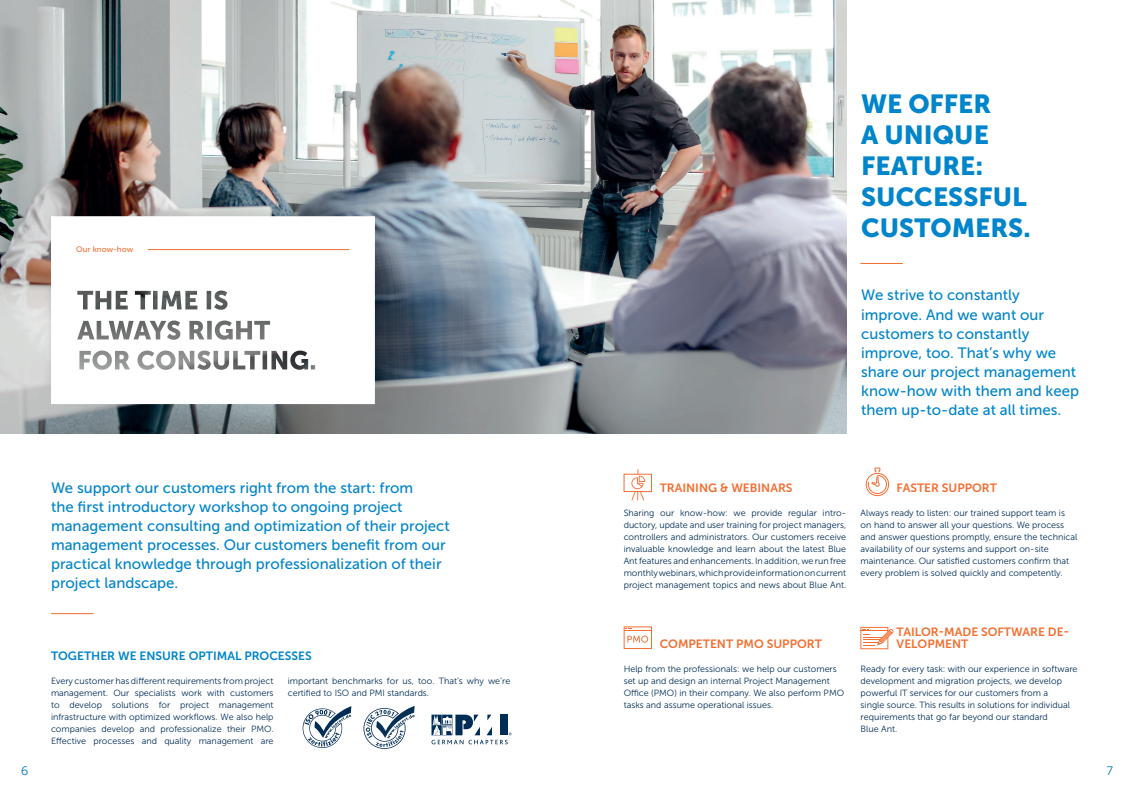
<style>
.page{position:relative;width:1134px;height:794px;background:#fff}
.page>*{position:absolute;margin:0;border:0;box-sizing:border-box;transform-origin:0 0}
.Headline{font:26px/31px "Museo Sans 900";color:#0084ca}
.Teasertext{font:15px/19px "Museo Sans 500";color:#0084ca}
.Fließ_Zwischenheadline{font:12px/12px "Museo Sans 700";color:#f36e31}
.Fließ_Zwischenheadline-2{font:12px "Museo Sans 700";color:#0084ca}
.t1{font:12px "Museo Sans 100";color:#0084ca}
.Fließ{font:9px/12px "Museo Sans 300";color:#002d56}
.Fließ_Zwischenheadline-3{font:9px/12px "Museo Sans 300";color:#002d56}
.Teasertext-2{font:8px "Museo Sans 500";color:#f36e31}
</style>
<div class="page">
<div style="left:623px;top:474px;width:29px;height:18px;border:1px solid #f36e31"></div>
<svg style="left:303px;top:706px;width:48px;height:42px"></svg>
<img style="left:0;top:0;width:846px;height:434px">
<svg style="left:865px;top:467px;width:25px;height:30px"></svg>
<svg style="left:631px;top:469px;width:14px;height:31px"></svg>
<svg style="left:624px;top:626px;width:28px;height:23px"></svg>
<svg style="left:860px;top:627px;width:34px;height:22px"></svg>
<hr style="left:860px;top:263px;width:43px;height:1px;background:#f36e31">
<hr style="left:51px;top:613px;width:43px;height:1px;background:#f36e31">
<svg style="left:431px;top:714px;width:81px;height:30px"></svg>
<svg style="left:51px;top:216px;width:324px;height:188px"></svg>
<hr style="left:148px;top:249px;width:202px;height:1px;background:#f36e31">
<svg style="left:363px;top:706px;width:52px;height:43px"></svg>
<p class="Teasertext-2" style="left:76px;top:245px;width:59px">Our know-how</p>
<p class="Teasertext" style="left:51px;top:478px;width:400px">We support our customers right from the start: from<br>the first introductory workshop to ongoing project management consulting and optimization of their project management processes. Our customers benefit from our practical knowledge through professionalization of their project landscape.</p>
<p class="Fließ_Zwischenheadline-2" style="left:51px;top:649px;width:262px">TOGETHER WE ENSURE OPTIMAL PROCESSES</p>
<p class="Fließ" style="left:51px;top:675px;width:224px;text-align:justify">Every customer has different requirements from project management. Our specialists work with customers to develop solutions for project management infrastructure with optimized workflows. We also help companies develop and professionalize their PMO.<br>Effective processes and quality management are</p>
<p class="Fließ" style="left:288px;top:675px;width:224px">important benchmarks for us, too. That’s why we’re certified to ISO and PMI standards.</p>
<p class="Headline" style="left:861px;top:88px;width:171px">WE OFFER<br>A UNIQUE<br>FEATURE:<br>SUCCESSFUL<br>CUSTOMERS.</p>
<p class="Teasertext" style="left:861px;top:286px;width:219px">We strive to constantly improve. And we want our customers to constantly improve, too. That’s why we share our project management know-how with them and keep them up-to-date at all times.</p>
<p class="Fließ_Zwischenheadline" style="left:660px;top:482px;width:134px">TRAINING &amp; WEBINARS</p>
<p class="Fließ" style="left:624px;top:507px;width:224px">Sharing our know-how: we provide regular intro&shy;ductory, update and user training for project managers, controllers and administrators. Our customers receive invaluable knowledge and learn about the latest Blue Ant features and enhancements. In addition, we run free monthly webinars, which provide information on current project management topics and news about Blue Ant.</p>
<p class="Fließ_Zwischenheadline" style="left:897px;top:482px;width:102px">FASTER SUPPORT</p>
<p class="Fließ_Zwischenheadline-3" style="left:861px;top:507px;width:218px">Always ready to listen: our trained support team is on hand to answer all your questions. We process and answer questions promptly, ensure the technical availability of our systems and support on-site maintenance. Our satisfied customers confirm that every problem is solved quickly and competently.</p>
<p class="Fließ_Zwischenheadline" style="left:660px;top:638px;width:164px">COMPETENT PMO SUPPORT</p>
<p class="Fließ_Zwischenheadline-3" style="left:624px;top:663px;width:222px">Help from the professionals: we help our customers set up and design an internal Project Management Office (PMO) in their company. We also perform PMO tasks and assume operational issues.</p>
<p class="Fließ_Zwischenheadline" style="left:897px;top:626px;width:174px">TAILOR-MADE SOFTWARE DE-<br>VELOPMENT</p>
<p class="Fließ_Zwischenheadline-3" style="left:861px;top:663px;width:218px">Ready for every task: with our experience in software development and migration projects, we develop powerful IT services for our customers from a<br>single source. This results in solutions for individual requirements that go far beyond our standard<br>Blue Ant.</p>
<h3 class="t1" style="left:21px;top:764px;width:9px">6</h3>
<h3 class="t1" style="left:1107px;top:764px;width:8px">7</h3>
</div>
